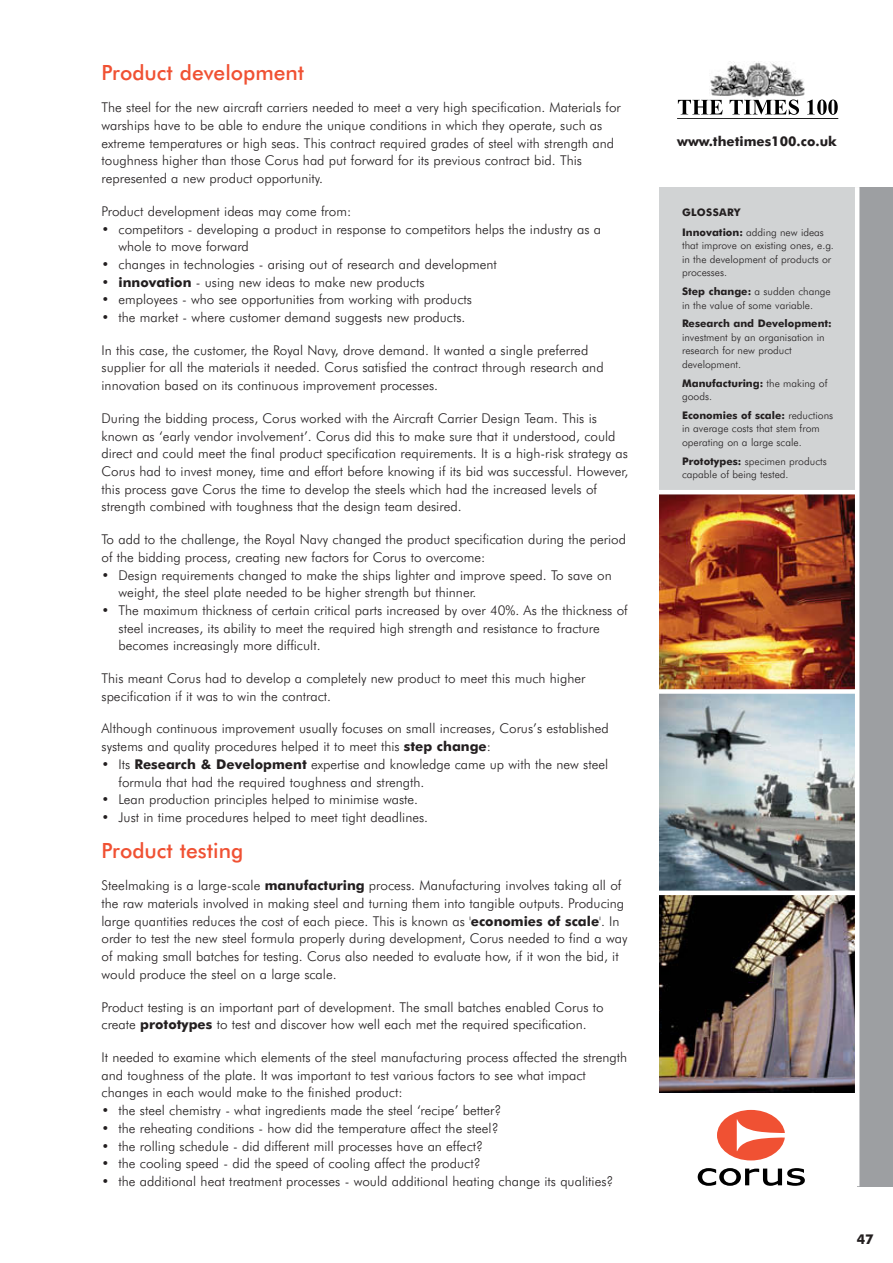
<style>
.page{position:relative;width:893px;height:1263px;background:#fff}
.page>*{position:absolute;margin:0;border:0;box-sizing:border-box;transform-origin:0 0}
.t1{font:500 21px "Futura BT";color:#f05133}
.t2{font:300 13.5px/17.7px "Futura BT";color:#231f20}
.t3{font:700 13.5px "Futura BT";color:#231f20}
.t4{font:300 10.5px/13.5px "Futura BT";color:#231f20}
.t5{font:700 10.5px/19.5px "Futura BT";letter-spacing:.03em;color:#231f20}
.t6{font:700 10.5px "Futura BT";color:#231f20}
.s1{font-weight:700}
.s2{font-weight:300}
</style>
<div class="page">
<div style="left:857px;top:187px;width:36px;height:999px;background:#9d9fa2"></div>
<div style="left:659px;top:187px;width:200px;height:665px;background:#d1d3d4"></div>
<img style="left:659px;top:895px;width:196px;height:197px">
<svg style="left:659px;top:694px;width:196px;height:197px;background:#96a1a5"></svg>
<img style="left:659px;top:494px;width:196px;height:195px">
<img style="left:709px;top:61px;width:96px;height:39px">
<svg style="left:678px;top:100px;width:45px;height:14px"></svg>
<svg style="left:730px;top:100px;width:69px;height:15px"></svg>
<svg style="left:807px;top:100px;width:31px;height:15px"></svg>
<hr style="left:677px;top:118px;width:161px;height:1px;background:#000">
<hr style="left:855px;top:187px;width:4px;height:999px;background:#fff">
<div style="left:659px;top:689px;width:198px;height:5px;background:#fff"></div>
<hr style="left:659px;top:490px;width:198px;height:4px;background:#fff">
<svg style="left:698px;top:1168px;width:107px;height:18px"></svg>
<svg style="left:717px;top:1110px;width:68px;height:50px"></svg>
<h1 class="t1" style="left:102px;top:64px;width:204px">Product development</h1>
<p class="t2" style="left:102px;top:100px;width:521px">The steel for the new aircraft carriers needed to meet a very high specification. Materials for warships have to be able to endure the unique conditions in which they operate, such as extreme temperatures or high seas. This contract required grades of steel with strength and toughness higher than those Corus had put forward for its previous contract bid. This represented a new product opportunity.</p>
<p class="t2" style="left:102px;top:203px;width:251px">Product development ideas may come from:</p>
<p class="t2" style="left:119px;top:221px;width:484px;text-indent:-17px">• competitors - developing a product in response to competitors helps the industry as a whole to move forward</p>
<p class="t2" style="left:102px;top:256px;width:397px">• changes in technologies - arising out of research and development</p>
<p class="t2" style="left:102px;top:274px;width:325px">• <span class="s1">innovation</span> - using new ideas to make new products</p>
<p class="t2" style="left:102px;top:292px;width:372px">• employees - who see opportunities from working with products</p>
<p class="t2" style="left:102px;top:310px;width:365px">• the market - where customer demand suggests new products.</p>
<p class="t2" style="left:102px;top:342px;width:504px">In this case, the customer, the Royal Navy, drove demand. It wanted a single preferred supplier for all the materials it needed. Corus satisfied the contract through research and innovation based on its continuous improvement processes.</p>
<p class="t2" style="left:102px;top:410px;width:528px">During the bidding process, Corus worked with the Aircraft Carrier Design Team. This is known as ‘early vendor involvement’. Corus did this to make sure that it understood, could direct and could meet the final product specification requirements. It is a high-risk strategy as Corus had to invest money, time and effort before knowing if its bid was successful. However, this process gave Corus the time to develop the steels which had the increased levels of strength combined with toughness that the design team desired.</p>
<p class="t2" style="left:102px;top:532px;width:526px">To add to the challenge, the Royal Navy changed the product specification during the period of the bidding process, creating new factors for Corus to overcome:</p>
<p class="t2" style="left:119px;top:567px;width:495px;text-indent:-17px">• Design requirements changed to make the ships lighter and improve speed. To save on weight, the steel plate needed to be higher strength but thinner.</p>
<p class="t2" style="left:119px;top:602px;width:511px;text-indent:-17px">• The maximum thickness of certain critical parts increased by over 40%. As the thickness of steel increases, its ability to meet the required high strength and resistance to fracture becomes increasingly more difficult.</p>
<p class="t2" style="left:102px;top:670px;width:485px">This meant Corus had to develop a completely new product to meet this much higher specification if it was to win the contract.</p>
<p class="t2" style="left:102px;top:721px;width:509px">Although continuous improvement usually focuses on small increases, Corus’s established systems and quality procedures helped it to meet this <span class="s1">step change</span>:</p>
<p class="t2" style="left:119px;top:756px;width:491px;text-indent:-17px">• Its <span class="s1">Research &amp; Development</span> expertise and knowledge came up with the new steel formula that had the required toughness and strength.</p>
<p class="t2" style="left:102px;top:792px;width:318px">• Lean production principles helped to minimise waste.</p>
<p class="t2" style="left:102px;top:809px;width:328px">• Just in time procedures helped to meet tight deadlines.</p>
<h1 class="t1" style="left:102px;top:842px;width:143px">Product testing</h1>
<p class="t2" style="left:102px;top:878px;width:527px">Steelmaking is a large-scale <span class="s1">manufacturing</span> process. Manufacturing involves taking all of the raw materials involved in making steel and turning them into tangible outputs. Producing large quantities reduces the cost of each piece. This is known as '<span class="s1">economies of scale</span>'. In order to test the new steel formula properly during development, Corus needed to find a way of making small batches for testing. Corus also needed to evaluate how, if it won the bid, it would produce the steel on a large scale.</p>
<p class="t2" style="left:102px;top:999px;width:504px">Product testing is an important part of development. The small batches enabled Corus to create <span class="s1">prototypes</span> to test and discover how well each met the required specification.</p>
<p class="t2" style="left:102px;top:1049px;width:527px">It needed to examine which elements of the steel manufacturing process affected the strength and toughness of the plate. It was important to test various factors to see what impact changes in each would make to the finished product:</p>
<p class="t2" style="left:102px;top:1102px;width:401px">• the steel chemistry - what ingredients made the steel ‘recipe’ better?</p>
<p class="t2" style="left:102px;top:1120px;width:399px">• the reheating conditions - how did the temperature affect the steel?</p>
<p class="t2" style="left:102px;top:1138px;width:383px">• the rolling schedule - did different mill processes have an effect?</p>
<p class="t2" style="left:102px;top:1156px;width:381px">• the cooling speed - did the speed of cooling affect the product?</p>
<p class="t2" style="left:102px;top:1173px;width:513px">• the additional heat treatment processes - would additional heating change its qualities?</p>
<p class="t3" style="left:677px;top:136px;width:161px">www.thetimes100.co.uk</p>
<p class="t5" style="left:682px;top:204px;width:143px">GLOSSARY<br>Innovation: <span class="s2">adding new ideas</span></p>
<p class="t4" style="left:682px;top:240px;width:153px">that improve on existing ones, e.g. in the development of products or processes.</p>
<p class="t4" style="left:682px;top:285px;width:150px"><span class="s1">Step change:</span> a sudden change in the value of some variable.</p>
<p class="t6" style="left:682px;top:319px;width:151px">Research and Development:</p>
<p class="t4" style="left:682px;top:331px;width:144px">investment by an organisation in research for new product development.</p>
<p class="t4" style="left:682px;top:377px;width:147px"><span class="s1">Manufacturing:</span> the making of goods.</p>
<p class="t4" style="left:682px;top:409px;width:153px"><span class="s1">Economies of scale:</span> reductions in average costs that stem from operating on a large scale.</p>
<p class="t4" style="left:682px;top:455px;width:146px"><span class="s1">Prototypes:</span> specimen products capable of being tested.</p>
<p class="t3" style="left:857px;top:1233px;width:18px">47</p>
</div>
